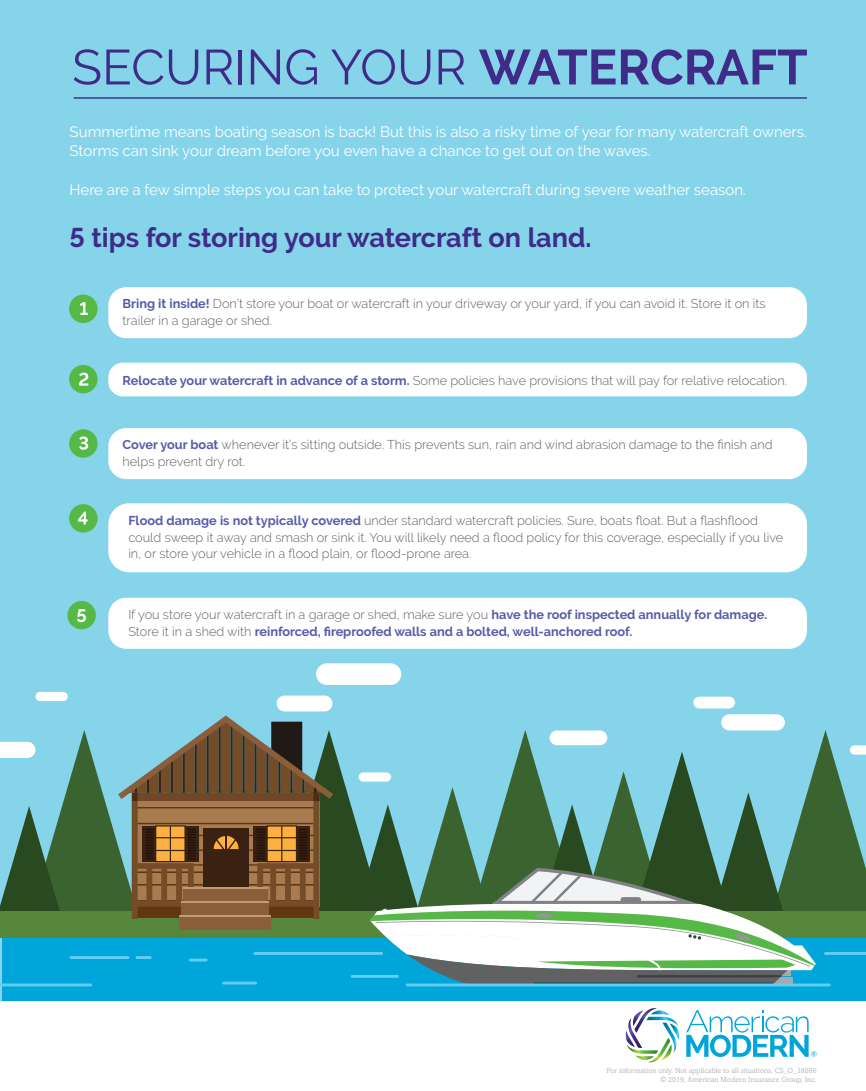
<style>
.page{position:relative;width:866px;height:1091px;background:#fff}
.page>*{position:absolute;margin:0;border:0;box-sizing:border-box;transform-origin:0 0}
.t1{font:700 27px "Raleway";color:#402b89}
.t2{font:700 18px "Raleway";color:#fff}
.t3{font:15px/19.5px "Raleway";color:#fff}
.t4{font:300 12.75px/16.5px "Raleway";color:#606160}
.t5{font:700 12.75px/16.5px "Raleway";color:#555ca9}
.t6{font:7.5px/9px "Amasis MT Pro";color:#b6b7bb;text-align:right}
.s1{font-weight:700;color:#555ca9}
.s2{font-weight:300;color:#606160}
</style>
<div class="page">
<div style="left:0;top:0;width:865px;height:1015px;background:#86d4e9"></div>
<svg style="left:74px;top:49px;width:26px;height:36px"></svg>
<svg style="left:106px;top:49px;width:57px;height:36px"></svg>
<svg style="left:169px;top:50px;width:29px;height:35px"></svg>
<svg style="left:206px;top:50px;width:26px;height:34px"></svg>
<hr style="left:238px;top:50px;width:4px;height:34px;background:#402b89">
<svg style="left:251px;top:50px;width:29px;height:34px"></svg>
<svg style="left:286px;top:49px;width:31px;height:36px"></svg>
<svg style="left:331px;top:49px;width:64px;height:36px"></svg>
<svg style="left:401px;top:50px;width:29px;height:35px"></svg>
<svg style="left:438px;top:50px;width:26px;height:34px"></svg>
<svg style="left:479px;top:49px;width:327px;height:36px"></svg>
<hr style="left:74px;top:97px;width:732px;height:2px;background:#402b89">
<div style="left:69px;top:294px;width:29px;height:29px;background:#56b947;border-radius:50%"></div>
<div style="left:69px;top:365px;width:29px;height:28px;background:#56b947;border-radius:50%"></div>
<div style="left:69px;top:429px;width:29px;height:29px;background:#56b947;border-radius:50%"></div>
<div style="left:69px;top:504px;width:29px;height:28px;background:#56b947;border-radius:50%"></div>
<div style="left:67px;top:601px;width:29px;height:28px;background:#56b947;border-radius:50%"></div>
<svg style="left:80px;top:302px;width:8px;height:13px"></svg>
<svg style="left:79px;top:372px;width:9px;height:13px"></svg>
<svg style="left:79px;top:436px;width:9px;height:13px"></svg>
<svg style="left:78px;top:511px;width:9px;height:13px"></svg>
<div style="left:108px;top:287px;width:698px;height:51px;background:#fff;border-radius:18px"></div>
<div style="left:108px;top:362px;width:698px;height:34px;background:#fff;border-radius:14px"></div>
<div style="left:108px;top:428px;width:698px;height:51px;background:#fff;border-radius:18px"></div>
<div style="left:108px;top:503px;width:698px;height:69px;background:#fff;border-radius:21px"></div>
<div style="left:108px;top:597px;width:698px;height:52px;background:#fff;border-radius:18px"></div>
<div style="left:2px;top:934px;width:863px;height:73px;background:#00a5da"></div>
<div style="left:276px;top:695px;width:56px;height:16px;background:#fff;border-radius:8px"></div>
<div style="left:693px;top:696px;width:42px;height:12px;background:#fff;border-radius:6px"></div>
<div style="left:316px;top:663px;width:85px;height:22px;background:#fff;border-radius:11px"></div>
<div style="left:721px;top:714px;width:63px;height:16px;background:#daf2f8;border-radius:8px"></div>
<div style="left:35px;top:692px;width:33px;height:9px;background:#fff;border-radius:5px"></div>
<svg style="left:0;top:715px;width:865px;height:272px"></svg>
<hr style="left:352px;top:974px;width:45px;height:3px;background:#63cdf3">
<hr style="left:825px;top:952px;width:40px;height:2px;background:#63cdf3">
<hr style="left:255px;top:952px;width:126px;height:2px;background:#63cdf3">
<div style="left:0;top:1001px;width:865px;height:87px;background:#fff"></div>
<svg style="left:625px;top:1008px;width:54px;height:54px"></svg>
<svg style="left:686px;top:1010px;width:130px;height:46px"></svg>
<hr style="left:407px;top:983px;width:422px;height:3px;background:#63cdf3">
<p class="t3" style="left:70px;top:121px;width:738px">Summertime means boating season is back! But this is also a risky time of year for many watercraft owners.<br>Storms can sink your dream before you even have a chance to get out on the waves.</p>
<p class="t3" style="left:70px;top:180px;width:677px">Here are a few simple steps you can take to protect your watercraft during severe weather season.</p>
<h1 class="t1" style="left:70px;top:222px;width:523px">5 tips for storing your watercraft on land.</h1>
<p class="t4" style="left:122px;top:295px;width:644px"><span class="s1">Bring it inside!</span> Don’t store your boat or watercraft in your driveway or your yard, if you can avoid it. Store it on its trailer in a garage or shed.</p>
<p class="t4" style="left:122px;top:372px;width:666px"><span class="s1">Relocate your watercraft in advance of a storm.</span> Some policies have provisions that will pay for relative relocation.</p>
<p class="t4" style="left:122px;top:436px;width:651px"><span class="s1">Cover your boat</span> whenever it’s sitting outside. This prevents sun, rain and wind abrasion damage to the finish and helps prevent dry rot.</p>
<h2 class="t2" style="left:76px;top:605px;width:12px">5</h2>
<p class="t4" style="left:128px;top:512px;width:656px"><span class="s1">Flood damage is not typically covered</span> under standard watercraft policies. Sure, boats float. But a flashflood could sweep it away and smash or sink it. You will likely need a flood policy for this coverage, especially if you live in, or store your vehicle in a flood plain, or flood-prone area.</p>
<p class="t5" style="left:128px;top:606px;width:640px"><span class="s2">If you store your watercraft in a garage or shed, make sure you</span> have the roof inspected annually for damage.<br><span class="s2">Store it in a shed with</span> reinforced, fireproofed walls and a bolted, well-anchored roof.</p>
<p class="t6" style="left:606px;top:1065px;width:211px">For information only. Not applicable to all situations. CS_O_18086 © 2019, American Modern Insurance Group, Inc.</p>
</div>
